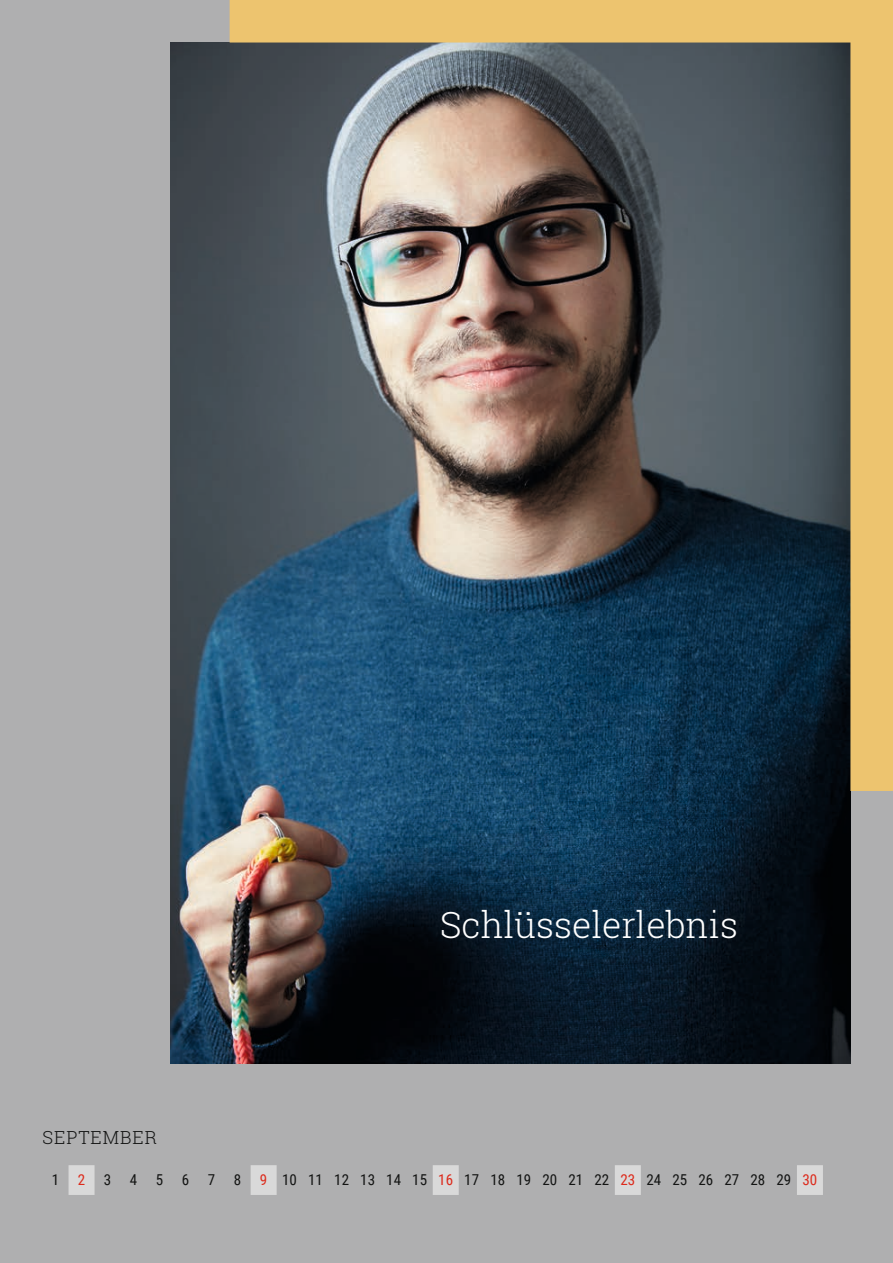
<style>
.page{position:relative;width:893px;height:1263px;background:#afafb0}
.page>*{position:absolute;margin:0;border:0;box-sizing:border-box;transform-origin:0 0}
.t1{font:300 36px "Roboto Slab";color:#fff}
.t2{font:300 18px "Roboto Slab";letter-spacing:.05em;color:#131413}
.t3{font:15px "Roboto Condensed";color:#131413}
.s1{color:#dc2a1b}
</style>
<div class="page">
<img style="left:170px;top:43px;width:680px;height:1020px">
<svg style="left:230px;top:0;width:663px;height:791px;background:#5e6564"></svg>
<svg style="left:69px;top:1165px;width:754px;height:30px"></svg>
<p class="t2" style="left:43px;top:1125px;width:116px">SEPTEMBER</p>
<h1 class="t1" style="left:440px;top:900px;width:299px">Schlüsselerlebnis</h1>
<p class="t3" style="left:52px;top:1169px;width:767px">1 <span class="s1">2</span> 3 4 5 6 7 8 <span class="s1">9</span> 101112131415<span class="s1">16</span>171819202122<span class="s1">23</span>242526272829<span class="s1">30</span></p>
</div>
